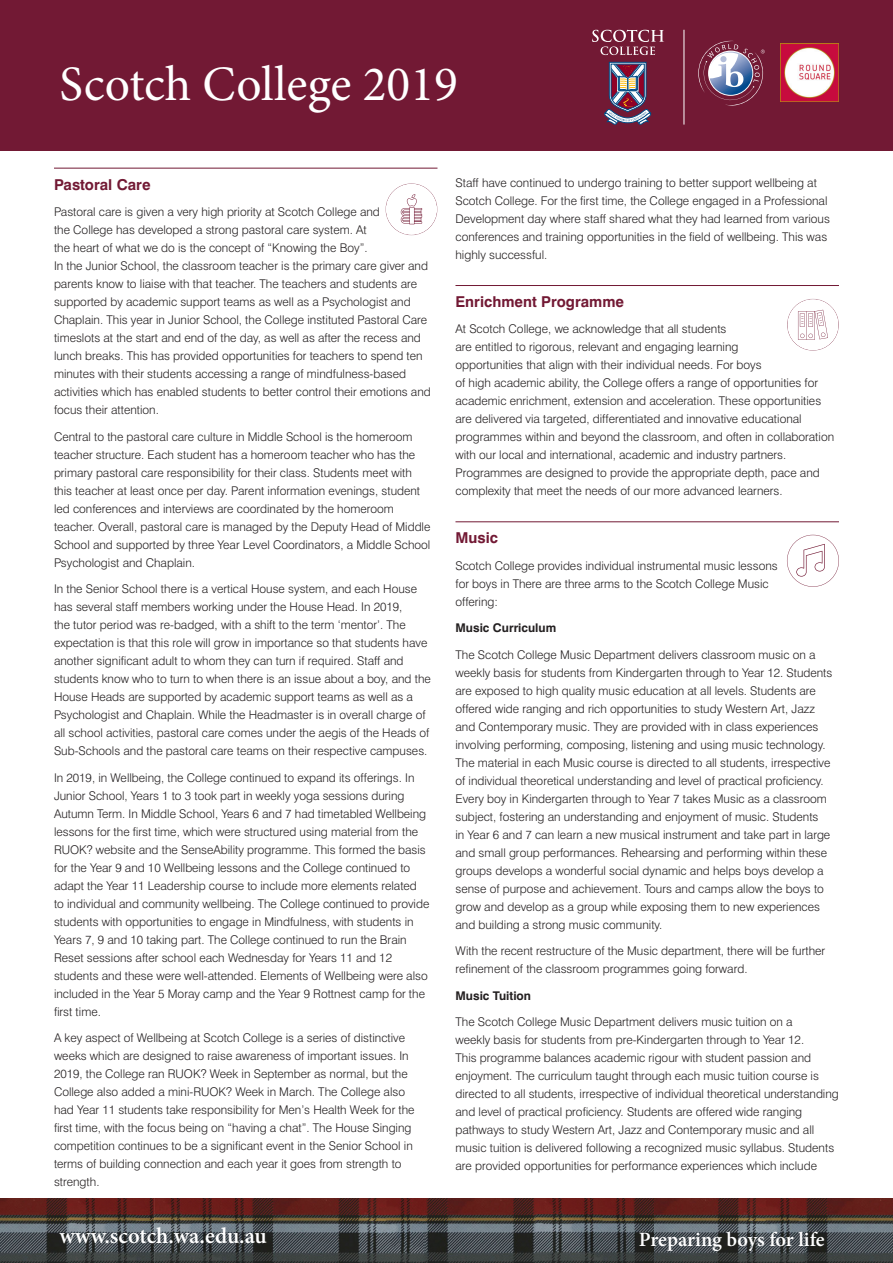
<style>
.page{position:relative;width:893px;height:1263px;background:#fff}
.page>*{position:absolute;margin:0;border:0;box-sizing:border-box;transform-origin:0 0}
.t1{font:49.5px "Minion Pro";color:#fff}
.t2{font:600 22.5px "Minion Pro";color:#fff}
.t3{font:600 20.4px "Minion Pro";letter-spacing:-.005em;color:#fff}
.Red_Line{font:700 15px "Swiss 721 BT";color:#721934}
.Body_Copy_8_12{font:300 12px/18px "Swiss 721 BT";color:#231f20}
.Body_Copy_8_12-2{font:700 12px "Swiss 721 BT";color:#231f20}
</style>
<div class="page">
<hr style="left:54px;top:168px;width:383px;height:1px;background:#721934">
<hr style="left:455px;top:285px;width:384px;height:1px;background:#721934">
<hr style="left:455px;top:521px;width:384px;height:1px;background:#721934">
<svg style="left:385px;top:183px;width:52px;height:52px"></svg>
<svg style="left:787px;top:535px;width:52px;height:52px"></svg>
<svg style="left:787px;top:299px;width:52px;height:52px"></svg>
<div style="left:0;top:0;width:893px;height:151px;background:#721934"></div>
<img style="left:0;top:1199px;width:154px;height:64px">
<img style="left:653px;top:1199px;width:240px;height:64px">
<img style="left:154px;top:1199px;width:499px;height:64px">
<hr style="left:684px;top:30px;width:1px;height:95px;background:#fff">
<svg style="left:698px;top:41px;width:67px;height:65px"></svg>
<img style="left:780px;top:43px;width:59px;height:59px">
<svg style="left:592px;top:30px;width:72px;height:25px"></svg>
<svg style="left:604px;top:62px;width:48px;height:63px"></svg>
<h1 class="t1" style="left:60px;top:51px;width:400px">Scotch College 2019</h1>
<p class="Red_Line" style="left:54px;top:175px;width:98px">Pastoral Care</p>
<p class="Body_Copy_8_12" style="left:54px;top:203px;width:378px">Pastoral care is given a very high priority at Scotch College and<br>the College has developed a strong pastoral care system. At<br>the heart of what we do is the concept of “Knowing the Boy”.<br>In the Junior School, the classroom teacher is the primary care giver and parents know to liaise with that teacher. The teachers and students are supported by academic support teams as well as a Psychologist and Chaplain. This year in Junior School, the College instituted Pastoral Care timeslots at the start and end of the day, as well as after the recess and lunch breaks. This has provided opportunities for teachers to spend ten minutes with their students accessing a range of mindfulness-based activities which has enabled students to better control their emotions and focus their attention.</p>
<p class="Body_Copy_8_12" style="left:54px;top:427px;width:378px">Central to the pastoral care culture in Middle School is the homeroom teacher structure. Each student has a homeroom teacher who has the primary pastoral care responsibility for their class. Students meet with this teacher at least once per day. Parent information evenings, student led conferences and interviews are coordinated by the homeroom teacher. Overall, pastoral care is managed by the Deputy Head of Middle School and supported by three Year Level Coordinators, a Middle School Psychologist and Chaplain.</p>
<p class="Body_Copy_8_12" style="left:54px;top:580px;width:378px">In the Senior School there is a vertical House system, and each House has several staff members working under the House Head. In 2019,<br>the tutor period was re-badged, with a shift to the term ‘mentor’. The expectation is that this role will grow in importance so that students have another significant adult to whom they can turn if required. Staff and students know who to turn to when there is an issue about a boy, and the House Heads are supported by academic support teams as well as a Psychologist and Chaplain. While the Headmaster is in overall charge of all school activities, pastoral care comes under the aegis of the Heads of Sub-Schools and the pastoral care teams on their respective campuses.</p>
<p class="Body_Copy_8_12" style="left:54px;top:768px;width:377px">In 2019, in Wellbeing, the College continued to expand its offerings. In Junior School, Years 1 to 3 took part in weekly yoga sessions during Autumn Term. In Middle School, Years 6 and 7 had timetabled Wellbeing lessons for the first time, which were structured using material from the RUOK? website and the SenseAbility programme. This formed the basis for the Year 9 and 10 Wellbeing lessons and the College continued to adapt the Year 11 Leadership course to include more elements related to individual and community wellbeing. The College continued to provide students with opportunities to engage in Mindfulness, with students in Years 7, 9 and 10 taking part. The College continued to run the Brain Reset sessions after school each Wednesday for Years 11 and 12 students and these were well-attended. Elements of Wellbeing were also included in the Year 5 Moray camp and the Year 9 Rottnest camp for the first time.</p>
<p class="Body_Copy_8_12" style="left:54px;top:1029px;width:362px">A key aspect of Wellbeing at Scotch College is a series of distinctive weeks which are designed to raise awareness of important issues. In 2019, the College ran RUOK? Week in September as normal, but the College also added a mini-RUOK? Week in March. The College also had Year 11 students take responsibility for Men’s Health Week for the first time, with the focus being on “having a chat”. The House Singing competition continues to be a significant event in the Senior School in terms of building connection and each year it goes from strength to strength.</p>
<p class="Body_Copy_8_12" style="left:455px;top:174px;width:376px">Staff have continued to undergo training to better support wellbeing at Scotch College. For the first time, the College engaged in a Professional Development day where staff shared what they had learned from various conferences and training opportunities in the field of wellbeing. This was highly successful.</p>
<p class="Red_Line" style="left:455px;top:292px;width:170px">Enrichment Programme</p>
<p class="Body_Copy_8_12" style="left:455px;top:320px;width:380px">At Scotch College, we acknowledge that all students<br>are entitled to rigorous, relevant and engaging learning<br>opportunities that align with their individual needs. For boys<br>of high academic ability, the College offers a range of opportunities for academic enrichment, extension and acceleration. These opportunities are delivered via targeted, differentiated and innovative educational programmes within and beyond the classroom, and often in collaboration with our local and international, academic and industry partners.<br>Programmes are designed to provide the appropriate depth, pace and complexity that meet the needs of our more advanced learners.</p>
<p class="Red_Line" style="left:455px;top:529px;width:44px">Music</p>
<p class="Body_Copy_8_12" style="left:455px;top:556px;width:324px">Scotch College provides individual instrumental music lessons for boys in There are three arms to the Scotch College Music offering:</p>
<p class="Body_Copy_8_12-2" style="left:455px;top:621px;width:102px">Music Curriculum</p>
<p class="Body_Copy_8_12" style="left:455px;top:645px;width:378px">The Scotch College Music Department delivers classroom music on a weekly basis for students from Kindergarten through to Year 12. Students are exposed to high quality music education at all levels. Students are offered wide ranging and rich opportunities to study Western Art, Jazz and Contemporary music. They are provided with in class experiences involving performing, composing, listening and using music technology.<br>The material in each Music course is directed to all students, irrespective of individual theoretical understanding and level of practical proficiency.<br>Every boy in Kindergarten through to Year 7 takes Music as a classroom subject, fostering an understanding and enjoyment of music. Students<br>in Year 6 and 7 can learn a new musical instrument and take part in large and small group performances. Rehearsing and performing within these groups develops a wonderful social dynamic and helps boys develop a sense of purpose and achievement. Tours and camps allow the boys to grow and develop as a group while exposing them to new experiences and building a strong music community.</p>
<p class="Body_Copy_8_12" style="left:455px;top:942px;width:371px">With the recent restructure of the Music department, there will be further refinement of the classroom programmes going forward.</p>
<p class="Body_Copy_8_12-2" style="left:455px;top:988px;width:77px">Music Tuition</p>
<p class="Body_Copy_8_12" style="left:455px;top:1013px;width:385px">The Scotch College Music Department delivers music tuition on a<br>weekly basis for students from pre-Kindergarten through to Year 12.<br>This programme balances academic rigour with student passion and enjoyment. The curriculum taught through each music tuition course is directed to all students, irrespective of individual theoretical understanding and level of practical proficiency. Students are offered wide ranging pathways to study Western Art, Jazz and Contemporary music and all music tuition is delivered following a recognized music syllabus. Students are provided opportunities for performance experiences which include</p>
<h2 class="t2" style="left:60px;top:1220px;width:209px">www.scotch.wa.edu.au</h2>
<h3 class="t3" style="left:639px;top:1225px;width:188px">Preparing boys for life</h3>
</div>
